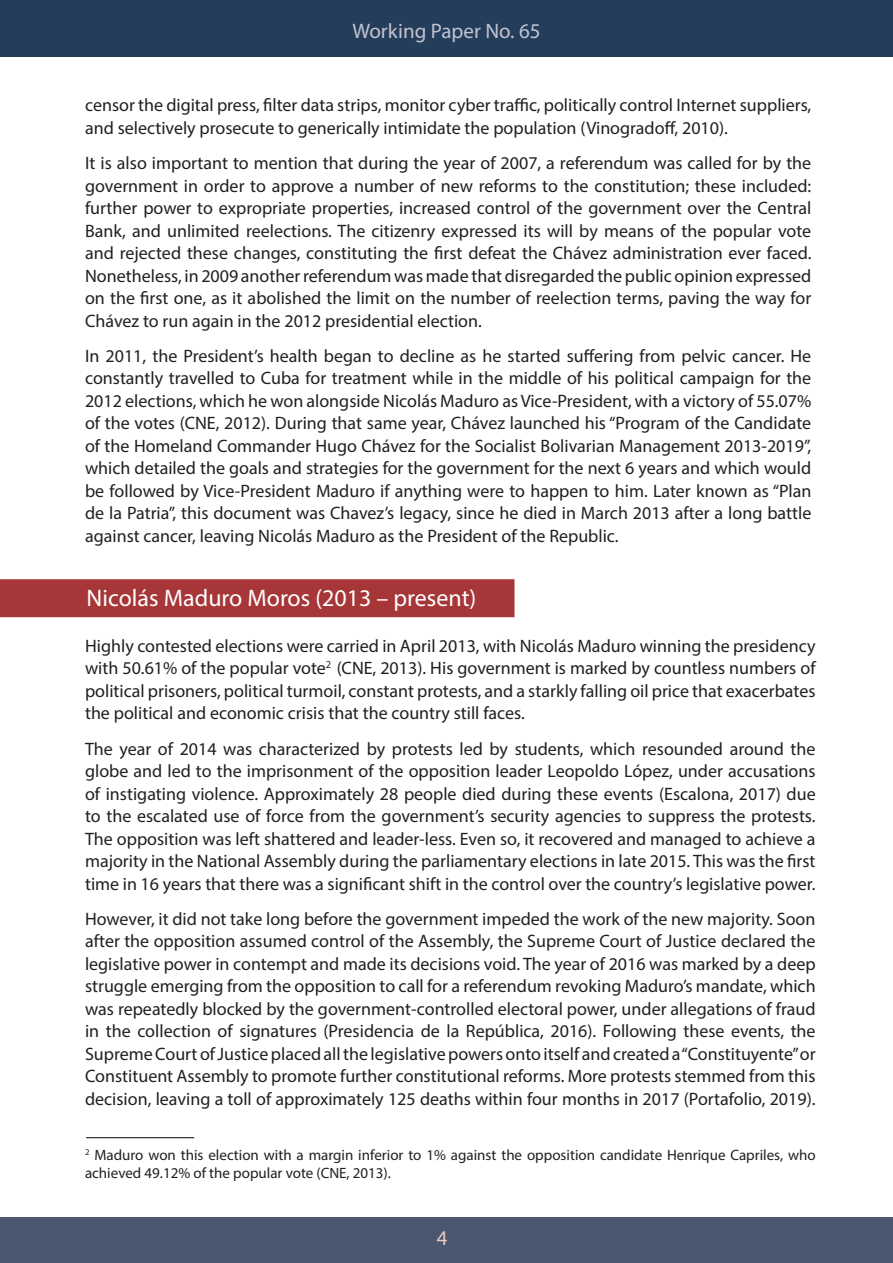
<style>
.page{position:relative;width:893px;height:1263px;background:#fff}
.page>*{position:absolute;margin:0;border:0;box-sizing:border-box;transform-origin:0 0}
.t1{font:24px "Myriad Pro";color:#fff}
.t2{font:21px "Myriad Pro";color:#c1c3d0}
.t3{font:21px "Myriad Pro";color:#e7cbc2}
.t4{font:18px/22.5px "Myriad Pro";color:#231f20;text-align:justify}
.t5{font:15px/18px "Myriad Pro";color:#231f20}
</style>
<div class="page">
<div style="left:0;top:1218px;width:893px;height:45px;background:#4b5671"></div>
<div style="left:0;top:0;width:893px;height:56px;background:#243d5b"></div>
<hr style="left:892px;top:504px;width:1px;height:37px;background:#a73638">
<hr style="left:86px;top:1137px;width:108px;height:1px;background:#231f20">
<div style="left:1px;top:580px;width:513px;height:36px;background:#a73638"></div>
<div style="left:0;top:579px;width:514px;height:38px;border:2px solid #a73638"></div>
<p class="t2" style="left:352px;top:18px;width:190px">Working Paper No. 65</p>
<p class="t4" style="left:85px;top:94px;width:728px">censor the digital press, filter data strips, monitor cyber traffic, politically control Internet suppliers, and selectively prosecute to generically intimidate the population (Vinogradoff, 2010).</p>
<p class="t4" style="left:85px;top:151px;width:728px">It is also important to mention that during the year of 2007, a referendum was called for by the government in order to approve a number of new reforms to the constitution; these included: further power to expropriate properties, increased control of the government over the Central Bank, and unlimited reelections. The citizenry expressed its will by means of the popular vote and rejected these changes, constituting the first defeat the Chávez administration ever faced.<br>Nonetheless, in 2009 another referendum was made that disregarded the public opinion expressed on the first one, as it abolished the limit on the number of reelection terms, paving the way for Chávez to run again in the 2012 presidential election.</p>
<p class="t4" style="left:85px;top:344px;width:728px">In 2011, the President’s health began to decline as he started suffering from pelvic cancer. He constantly travelled to Cuba for treatment while in the middle of his political campaign for the 2012 elections, which he won alongside Nicolás Maduro as Vice-President, with a victory of 55.07% of the votes (CNE, 2012). During that same year, Chávez launched his “Program of the Candidate of the Homeland Commander Hugo Chávez for the Socialist Bolivarian Management 2013-2019”, which detailed the goals and strategies for the government for the next 6 years and which would be followed by Vice-President Maduro if anything were to happen to him. Later known as “Plan de la Patria”, this document was Chavez’s legacy, since he died in March 2013 after a long battle against cancer, leaving Nicolás Maduro as the President of the Republic.</p>
<p class="t1" style="left:87px;top:583px;width:391px">Nicolás Maduro Moros (2013 – present)</p>
<p class="t4" style="left:85px;top:634px;width:732px">Highly contested elections were carried in April 2013, with Nicolás Maduro winning the presidency with 50.61% of the popular vote<sup>2</sup><sup>1</sup>(CNE, 2013). His government is marked by countless numbers of political prisoners, political turmoil, constant protests, and a starkly falling oil price that exacerbates the political and economic crisis that the country still faces.</p>
<p class="t4" style="left:85px;top:737px;width:732px">The year of 2014 was characterized by protests led by students, which resounded around the globe and led to the imprisonment of the opposition leader Leopoldo López, under accusations of instigating violence. Approximately 28 people died during these events (Escalona, 2017) due to the escalated use of force from the government’s security agencies to suppress the protests.<br>The opposition was left shattered and leader-less. Even so, it recovered and managed to achieve a majority in the National Assembly during the parliamentary elections in late 2015. This was the first time in 16 years that there was a significant shift in the control over the country’s legislative power.</p>
<p class="t4" style="left:85px;top:907px;width:732px">However, it did not take long before the government impeded the work of the new majority. Soon after the opposition assumed control of the Assembly, the Supreme Court of Justice declared the legislative power in contempt and made its decisions void. The year of 2016 was marked by a deep struggle emerging from the opposition to call for a referendum revoking Maduro’s mandate, which was repeatedly blocked by the government-controlled electoral power, under allegations of fraud in the collection of signatures (Presidencia de la República, 2016). Following these events, the Supreme Court of Justice placed all the legislative powers onto itself and created a “Constituyente” or Constituent Assembly to promote further constitutional reforms. More protests stemmed from this decision, leaving a toll of approximately 125 deaths within four months in 2017 (Portafolio, 2019).</p>
<p class="t5" style="left:85px;top:1146px;width:732px"><sup>2</sup> Maduro won this election with a margin inferior to 1% against the opposition candidate Henrique Capriles, who achieved 49.12% of the popular vote (CNE, 2013).</p>
<p class="t3" style="left:437px;top:1225px;width:12px">4</p>
</div>
